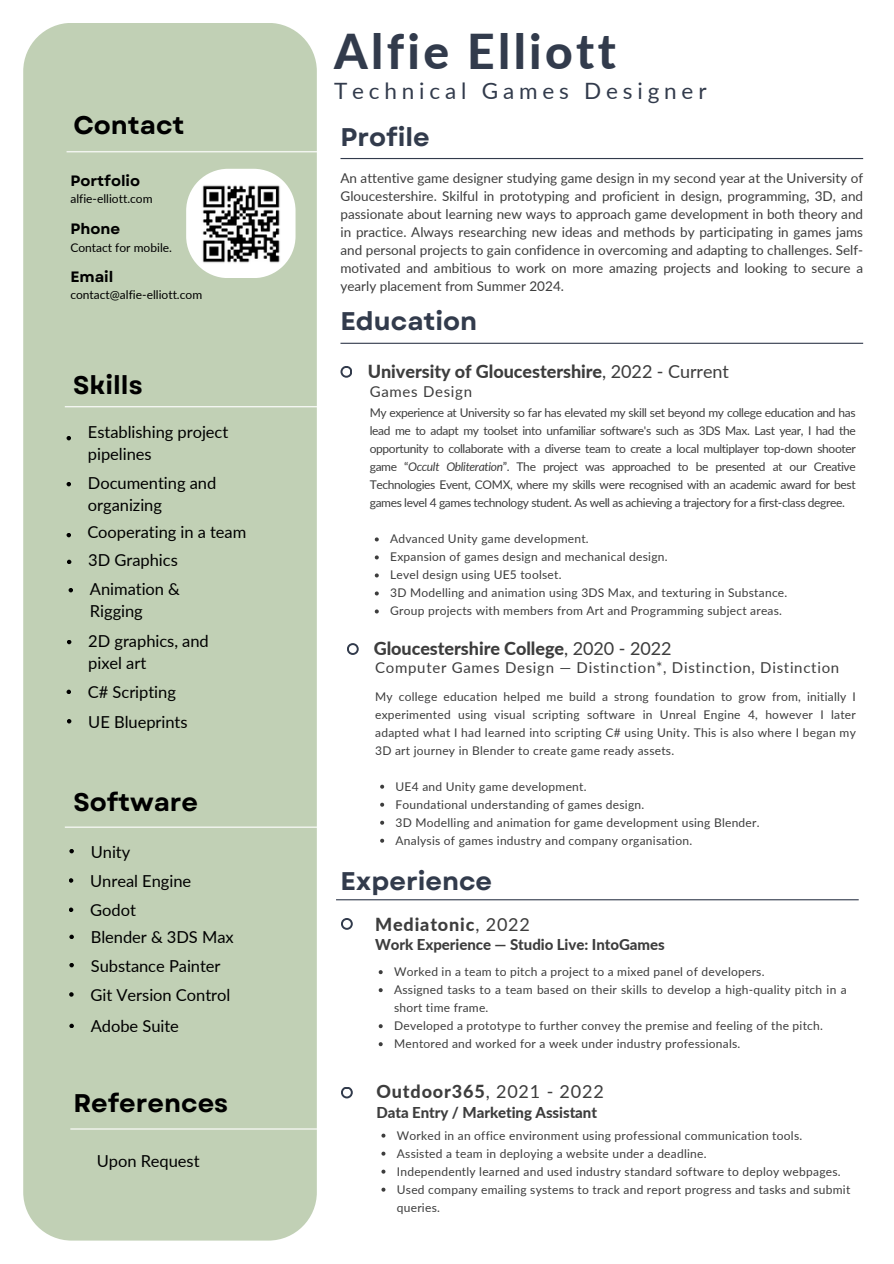
<style>
.page{position:relative;width:894px;height:1264px;background:#fff}
.page>*{position:absolute;margin:0;border:0;box-sizing:border-box;transform-origin:0 0}
.t1{font:800 48px "Lato";letter-spacing:.07em;color:#323b4c}
.t2{font:700 25.5px "Garet";color:#000}
.t3{font:700 25.5px "Garet";color:#323b4c}
.t4{font:22.5px "Lato";letter-spacing:.215em;color:#323b4c}
.t5{font:800 18px "Lato";letter-spacing:-.005em;color:#3d3d3d}
.t6{font:800 18px "Lato";letter-spacing:.045em;color:#3d3d3d}
.t7{font:16.5px/22.5px "Lato";letter-spacing:-.005em;color:#000}
.t8{font:15px "Lato";letter-spacing:.045em;color:#3d3d3d}
.t9{font:800 15px "Lato";letter-spacing:-.005em;color:#3d3d3d}
.t10{font:700 15px "Garet";color:#000}
.t11{font:13.5px/18px "Lato";color:#3d3d3d;text-align:justify}
.t12{font:12px/18px "Lato";letter-spacing:.02em;color:#3d3d3d}
.t13{font:12px "Lato";color:#000}
.s1{font-weight:400}
.s2{font-style:italic}
</style>
<div class="page">
<div style="left:23px;top:23px;width:294px;height:1217px;background:#c1d0b5;border-radius:48px"></div>
<hr style="left:66px;top:151px;width:256px;height:1px;background:#fff">
<hr style="left:340px;top:343px;width:522px;height:1px;background:#323b4c">
<svg style="left:341px;top:918px;width:12px;height:11px"></svg>
<div style="left:343px;top:919px;width:8px;height:8px;background:#fff;border-radius:50%"></div>
<svg style="left:341px;top:1086px;width:12px;height:12px"></svg>
<div style="left:343px;top:1088px;width:8px;height:8px;background:#fff;border-radius:50%"></div>
<svg style="left:69px;top:849px;width:5px;height:4px"></svg>
<svg style="left:66px;top:689px;width:5px;height:5px"></svg>
<hr style="left:65px;top:826px;width:255px;height:1px;background:#fff">
<hr style="left:340px;top:158px;width:522px;height:1px;background:#323b4c">
<hr style="left:336px;top:899px;width:522px;height:1px;background:#323b4c">
<svg style="left:340px;top:366px;width:12px;height:12px"></svg>
<div style="left:342px;top:368px;width:8px;height:8px;background:#fff;border-radius:50%"></div>
<svg style="left:347px;top:643px;width:11px;height:12px"></svg>
<div style="left:349px;top:645px;width:7px;height:8px;background:#fff;border-radius:50%"></div>
<svg style="left:186px;top:169px;width:109px;height:109px"></svg>
<svg style="left:378px;top:970px;width:4px;height:4px"></svg>
<svg style="left:378px;top:988px;width:4px;height:4px"></svg>
<svg style="left:378px;top:1024px;width:4px;height:4px"></svg>
<svg style="left:378px;top:1042px;width:4px;height:4px"></svg>
<svg style="left:381px;top:1133px;width:4px;height:4px"></svg>
<svg style="left:381px;top:1151px;width:4px;height:4px"></svg>
<svg style="left:381px;top:1169px;width:4px;height:4px"></svg>
<svg style="left:381px;top:1187px;width:4px;height:4px"></svg>
<svg style="left:374px;top:537px;width:4px;height:4px"></svg>
<svg style="left:374px;top:555px;width:4px;height:4px"></svg>
<svg style="left:374px;top:573px;width:4px;height:4px"></svg>
<svg style="left:374px;top:591px;width:4px;height:4px"></svg>
<svg style="left:374px;top:609px;width:4px;height:4px"></svg>
<svg style="left:380px;top:784px;width:4px;height:4px"></svg>
<svg style="left:380px;top:802px;width:4px;height:4px"></svg>
<svg style="left:380px;top:820px;width:4px;height:4px"></svg>
<svg style="left:380px;top:838px;width:4px;height:4px"></svg>
<img style="left:202px;top:184px;width:78px;height:79px">
<hr style="left:70px;top:1128px;width:256px;height:1px;background:#fff">
<svg style="left:69px;top:934px;width:5px;height:5px"></svg>
<svg style="left:69px;top:1023px;width:5px;height:5px"></svg>
<svg style="left:69px;top:963px;width:5px;height:4px"></svg>
<svg style="left:69px;top:992px;width:5px;height:4px"></svg>
<svg style="left:66px;top:436px;width:5px;height:4px"></svg>
<svg style="left:66px;top:533px;width:5px;height:4px"></svg>
<svg style="left:66px;top:482px;width:5px;height:4px"></svg>
<hr style="left:65px;top:406px;width:255px;height:1px;background:#fff">
<svg style="left:67px;top:559px;width:4px;height:5px"></svg>
<svg style="left:67px;top:640px;width:4px;height:4px"></svg>
<svg style="left:69px;top:588px;width:4px;height:4px"></svg>
<svg style="left:69px;top:878px;width:4px;height:4px"></svg>
<svg style="left:69px;top:907px;width:4px;height:5px"></svg>
<svg style="left:67px;top:719px;width:4px;height:4px"></svg>
<h2 class="t2" style="left:73px;top:107px;width:113px">Contact</h2>
<h2 class="t10" style="left:70px;top:170px;width:71px">Portfolio</h2>
<h4 class="t13" style="left:70px;top:191px;width:84px">alfie-elliott.com</h4>
<h5 class="t10" style="left:70px;top:218px;width:51px">Phone</h5>
<p class="t13" style="left:70px;top:240px;width:103px">Contact for mobile.</p>
<h5 class="t10" style="left:70px;top:266px;width:44px">Email</h5>
<p class="t13" style="left:70px;top:287px;width:133px">contact@alfie-elliott.com</p>
<p class="t2" style="left:73px;top:367px;width:71px">Skills</p>
<p class="t7" style="left:88px;top:420px;width:142px">Establishing project pipelines</p>
<p class="t7" style="left:88px;top:471px;width:130px">Documenting and organizing</p>
<p class="t7" style="left:87px;top:520px;width:160px">Cooperating in a team</p>
<h4 class="t7" style="left:88px;top:549px;width:91px">3D Graphics</h4>
<p class="t7" style="left:90px;top:577px;width:91px">Animation &amp;<br>Rigging</p>
<h5 class="t7" style="left:88px;top:629px;width:122px">2D graphics, and pixel art</h5>
<h4 class="t7" style="left:88px;top:680px;width:89px">C# Scripting</h4>
<p class="t7" style="left:88px;top:710px;width:101px">UE Blueprints</p>
<h4 class="t2" style="left:73px;top:783px;width:126px">Software</h4>
<h4 class="t7" style="left:91px;top:840px;width:41px">Unity</h4>
<p class="t7" style="left:90px;top:869px;width:102px">Unreal Engine</p>
<p class="t7" style="left:90px;top:898px;width:47px">Godot</p>
<p class="t7" style="left:91px;top:925px;width:144px">Blender &amp; 3DS Max</p>
<h4 class="t7" style="left:91px;top:953px;width:131px">Substance Painter</h4>
<h5 class="t7" style="left:90px;top:983px;width:141px">Git Version Control</h5>
<h2 class="t7" style="left:91px;top:1014px;width:90px">Adobe Suite</h2>
<h6 class="t2" style="left:73px;top:1084px;width:156px">References</h6>
<p class="t7" style="left:97px;top:1148px;width:104px">Upon Request</p>
<p class="t1" style="left:334px;top:21px;width:283px">Alfie Elliott</p>
<h5 class="t4" style="left:334px;top:77px;width:374px">Technical Games Designer</h5>
<h4 class="t3" style="left:340px;top:119px;width:91px">Profile</h4>
<p class="t11" style="left:340px;top:169px;width:524px">An attentive game designer studying game design in my second year at the University of Gloucestershire. Skilful in prototyping and proficient in design, programming, 3D, and passionate about learning new ways to approach game development in both theory and in practice. Always researching new ideas and methods by participating in games jams and personal projects to gain confidence in overcoming and adapting to challenges. Self&shy;motivated and ambitious to work on more amazing projects and looking to secure a yearly placement from Summer 2024.</p>
<h2 class="t3" style="left:340px;top:302px;width:138px">Education</h2>
<h6 class="t5" style="left:367px;top:360px;width:362px">University of Gloucestershire<span class="s1">, 2022 - Current</span></h6>
<p class="t8" style="left:369px;top:382px;width:104px">Games Design</p>
<h1 class="t12" style="left:369px;top:404px;width:487px;text-align:justify">My experience at University so far has elevated my skill set beyond my college education and has lead me to adapt my toolset into unfamiliar software's such as 3DS Max. Last year, I had the opportunity to collaborate with a diverse team to create a local multiplayer top-down shooter game “<span class="s2">Occult Obliteration</span>”. The project was approached to be presented at our Creative Technologies Event, COMX, where my skills were recognised with an academic award for best games level 4 games technology student. As well as achieving a trajectory for a first-class degree.</h1>
<h3 class="t12" style="left:390px;top:530px;width:200px">Advanced Unity game development.</h3>
<h2 class="t12" style="left:390px;top:548px;width:279px">Expansion of games design and mechanical design.</h2>
<p class="t12" style="left:390px;top:566px;width:173px">Level design using UE5 toolset.</p>
<h2 class="t12" style="left:390px;top:584px;width:398px">3D Modelling and animation using 3DS Max, and texturing in Substance.</h2>
<h4 class="t12" style="left:390px;top:602px;width:393px">Group projects with members from Art and Programming subject areas.</h4>
<p class="t5" style="left:373px;top:637px;width:299px">Gloucestershire College<span class="s1">, 2020 - 2022</span></p>
<p class="t12" style="left:375px;top:687px;width:482px;text-align:justify">My college education helped me build a strong foundation to grow from, initially I experimented using visual scripting software in Unreal Engine 4, however I later adapted what I had learned into scripting C# using Unity. This is also where I began my 3D art journey in Blender to create game ready assets.</p>
<p class="t12" style="left:395px;top:777px;width:192px">UE4 and Unity game development.</p>
<p class="t12" style="left:395px;top:795px;width:250px">Foundational understanding of games design.</p>
<p class="t12" style="left:395px;top:813px;width:365px">3D Modelling and animation for game development using Blender.</p>
<p class="t12" style="left:395px;top:831px;width:298px">Analysis of games industry and company organisation.</p>
<p class="t8" style="left:375px;top:658px;width:465px">Computer Games Design — Distinction*, Distinction, Distinction</p>
<p class="t3" style="left:340px;top:863px;width:153px">Experience</p>
<h4 class="t6" style="left:375px;top:912px;width:156px">Mediatonic<span class="s1">, 2022</span></h4>
<h2 class="t9" style="left:375px;top:935px;width:291px">Work Experience — Studio Live: IntoGames</h2>
<h4 class="t12" style="left:394px;top:962px;width:372px">Worked in a team to pitch a project to a mixed panel of developers.</h4>
<h4 class="t12" style="left:394px;top:980px;width:454px">Assigned tasks to a team based on their skills to develop a high-quality pitch in a short time frame.</h4>
<h4 class="t12" style="left:394px;top:1016px;width:430px">Developed a prototype to further convey the premise and feeling of the pitch.</h4>
<h4 class="t12" style="left:394px;top:1034px;width:347px">Mentored and worked for a week under industry professionals.</h4>
<h4 class="t6" style="left:376px;top:1080px;width:229px">Outdoor365<span class="s1">, 2021 - 2022</span></h4>
<h4 class="t9" style="left:376px;top:1102px;width:222px">Data Entry / Marketing Assistant</h4>
<h4 class="t12" style="left:397px;top:1125px;width:407px">Worked in an office environment using professional communication tools.</h4>
<h4 class="t12" style="left:397px;top:1143px;width:311px">Assisted a team in deploying a website under a deadline.</h4>
<h4 class="t12" style="left:397px;top:1161px;width:445px">Independently learned and used industry standard software to deploy webpages.</h4>
<h4 class="t12" style="left:397px;top:1179px;width:455px">Used company emailing systems to track and report progress and tasks and submit queries.</h4>
</div>
